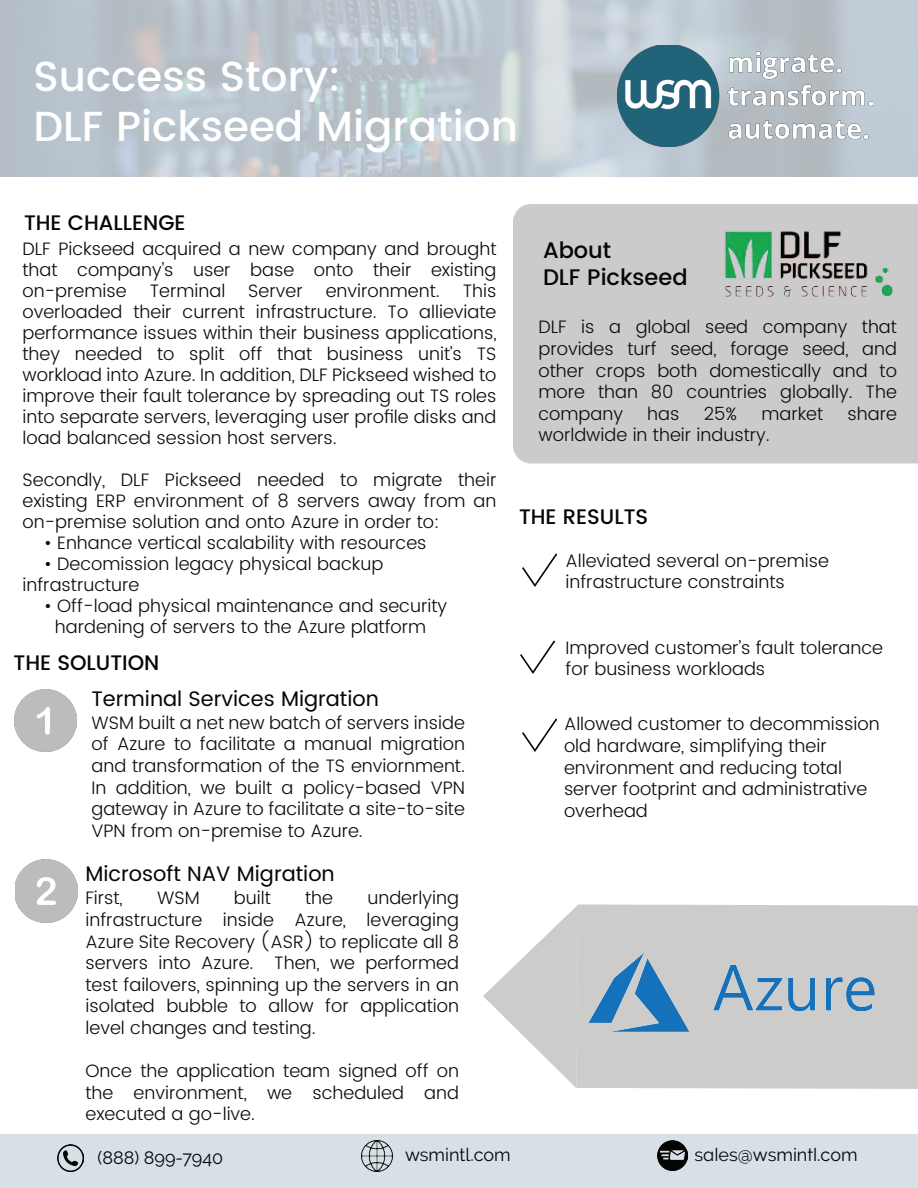
<style>
.page{position:relative;width:918px;height:1188px;background:#fff}
.page>*{position:absolute;margin:0;border:0;box-sizing:border-box;transform-origin:0 0}
.t1{font:500 42px/50.4px "Poppins";color:#fff}
.t2{font:500 22.5px/27px "Poppins";color:#050504}
.t3{font:21px "Poppins";color:#050504}
.t4{font:500 21px "Poppins";color:#050504}
.t5{font:300 18px/21.6px "Poppins";color:#0b0b08;text-align:justify}
.t6{font:18px "Raleway";color:#050504}
</style>
<div class="page">
<div style="left:0;top:1134px;width:918px;height:54px;background:#d7e0e6"></div>
<img style="left:657px;top:1140px;width:30px;height:30px">
<img style="left:57px;top:1144px;width:27px;height:28px">
<img style="left:362px;top:1140px;width:31px;height:31px">
<svg style="left:0;top:0;width:918px;height:177px;background:#bdc7cf"></svg>
<img style="left:618px;top:45px;width:255px;height:102px">
<div style="left:513px;top:204px;width:405px;height:260px;background:#cbcbcb"></div>
<img style="left:522px;top:554px;width:34px;height:32px">
<img style="left:522px;top:719px;width:34px;height:33px">
<img style="left:520px;top:640px;width:35px;height:34px">
<svg style="left:483px;top:907px;width:93px;height:181px"></svg>
<div style="left:576px;top:904px;width:342px;height:185px;background:#cccccb"></div>
<img style="left:15px;top:860px;width:63px;height:62px">
<img style="left:15px;top:690px;width:61px;height:61px">
<img style="left:720px;top:212px;width:178px;height:104px">
<img style="left:566px;top:930px;width:352px;height:124px">
<h1 class="t1" style="left:34px;top:52px;width:486px">Success Story:<br>DLF Pickseed Migration</h1>
<p class="t4" style="left:24px;top:207px;width:163px">THE CHALLENGE</p>
<p class="t5" style="left:22px;top:239px;width:475px;line-height:21px">DLF Pickseed acquired a new company and brought that company’s user base onto their existing on-premise</p>
<p class="t5" style="left:22px;top:281px;width:476px;line-height:21px;text-indent:440px">This overloaded their current infrastructure. To allieviate performance issues within their business applications, they needed to split off that business unit’s TS workload into Azure. In addition, DLF Pickseed wished to improve their fault tolerance by spreading out TS roles into separate servers, leveraging user profile disks and load balanced session host servers.</p>
<p class="t5" style="left:22px;top:470px;width:476px;line-height:21px">Secondly, DLF Pickseed needed to migrate their existing ERP environment of 8 servers away from an on-premise solution and onto Azure in order to:</p>
<p class="t5" style="left:44px;top:532px;width:384px">• Enhance vertical scalability with resources</p>
<p class="t5" style="left:22px;top:554px;width:362px;line-height:21px;text-indent:22px">• Decomission legacy physical backup infrastructure</p>
<p class="t5" style="left:44px;top:596px;width:404px;line-height:21px;text-align:center">• Off-load physical maintenance and security hardening of servers to the Azure platform</p>
<p class="t4" style="left:14px;top:647px;width:147px">THE SOLUTION</p>
<p class="t5" style="left:150px;top:280px;width:77px">Terminal</p>
<p class="t5" style="left:248px;top:280px;width:56px">Server</p>
<p class="t5" style="left:326px;top:280px;width:115px">environment.</p>
<p class="t3" style="left:92px;top:683px;width:289px">Terminal Services Migration</p>
<p class="t5" style="left:92px;top:712px;width:375px">WSM built a net new batch of servers inside of Azure to facilitate a manual migration and transformation of the TS enviornment.<br>In addition, we built a policy-based VPN gateway in Azure to facilitate a site-to-site VPN from on-premise to Azure.</p>
<p class="t3" style="left:86px;top:858px;width:251px">Microsoft NAV Migration</p>
<p class="t5" style="left:86px;top:888px;width:375px;text-indent:282px">underlying infrastructure inside Azure, leveraging Azure Site Recovery (ASR) to replicate all 8 servers into Azure. Then, we performed test failovers, spinning up the servers in an isolated bubble to allow for application level changes and testing.</p>
<p class="t5" style="left:86px;top:1061px;width:375px">Once the application team signed off on the environment, we scheduled and executed a go-live.</p>
<p class="t5" style="left:86px;top:888px;width:39px">First,</p>
<p class="t5" style="left:157px;top:888px;width:44px">WSM</p>
<p class="t5" style="left:234px;top:888px;width:38px">built</p>
<p class="t5" style="left:305px;top:888px;width:29px">the</p>
<p class="t2" style="left:543px;top:237px;width:146px">About<br>DLF Pickseed</p>
<p class="t5" style="left:538px;top:317px;width:360px">DLF is a global seed company that provides turf seed, forage seed, and other crops both domestically and to more than 80 countries globally. The company</p>
<p class="t5" style="left:647px;top:403px;width:34px">has</p>
<p class="t5" style="left:704px;top:403px;width:35px">25%</p>
<p class="t5" style="left:761px;top:403px;width:63px">market</p>
<p class="t5" style="left:848px;top:403px;width:51px">share</p>
<p class="t5" style="left:538px;top:425px;width:233px">worldwide in their industry.</p>
<p class="t4" style="left:519px;top:501px;width:131px">THE RESULTS</p>
<p class="t5" style="left:566px;top:550px;width:265px">Alleviated several on-premise infrastructure constraints</p>
<p class="t5" style="left:566px;top:637px;width:319px">Improved customer’s fault tolerance for business workloads</p>
<p class="t5" style="left:564px;top:714px;width:317px;text-align:left">Allowed customer to decommission old hardware, simplifying their environment and reducing total server footprint and administrative overhead</p>
<p class="t6" style="left:98px;top:1147px;width:127px">(888) 899-7940</p>
<p class="t6" style="left:405px;top:1144px;width:107px">wsmintl.com</p>
<p class="t6" style="left:695px;top:1144px;width:165px">sales@wsmintl.com</p>
</div>
